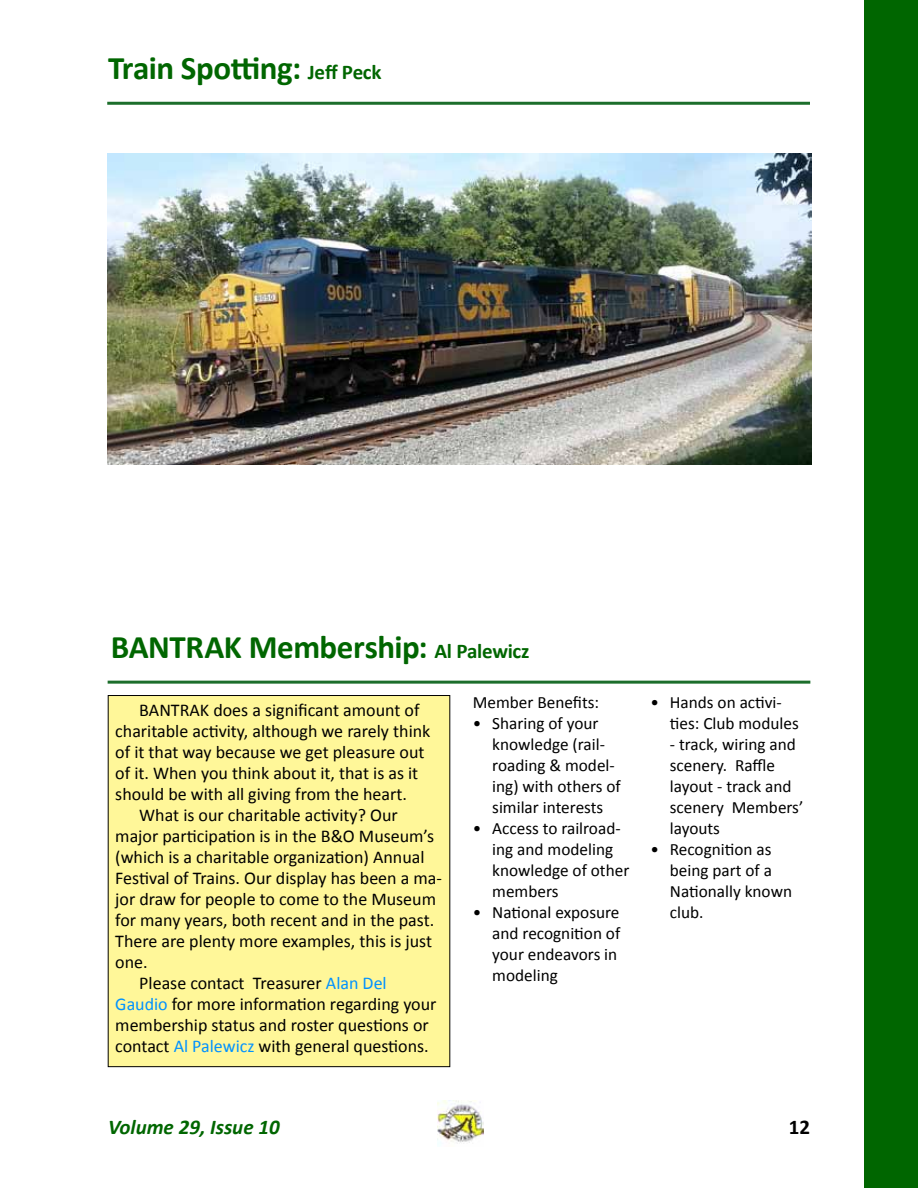
<style>
.page{position:relative;width:918px;height:1188px;background:#fff}
.page>*{position:absolute;margin:0;border:0;box-sizing:border-box;transform-origin:0 0}
.t1{font:700 33px "Calibri";letter-spacing:-.015em;color:#060}
.t2{font:italic 700 21px "Calibri";color:#060}
.t3{font:700 21px "Calibri";color:#000}
.t4{font:18px "Calibri";color:#000}
.t5{font:17.25px/21px "Calibri";color:#000}
.s1{font-size:21px}
.s2{color:#0091ff}
</style>
<div class="page">
<div style="left:864px;top:0;width:54px;height:1188px;background:#060"></div>
<img style="left:438px;top:1101px;width:45px;height:44px">
<hr style="left:107px;top:102px;width:703px;height:3px;background:#1c6e2b">
<hr style="left:108px;top:681px;width:702px;height:3px;background:#1c6e2b">
<div style="left:108px;top:696px;width:342px;height:371px;background:#fff799"></div>
<div style="left:108px;top:695px;width:342px;height:372px;border:1px solid #000"></div>
<img style="left:107px;top:153px;width:705px;height:311px">
<h1 class="t1" style="left:108px;top:47px;width:275px">Train Spotting: <span class="s1">Jeff Peck</span></h1>
<h1 class="t1" style="left:111px;top:626px;width:420px">BANTRAK Membership: <span class="s1">Al Palewicz</span></h1>
<p class="t4" style="left:139px;top:699px;width:282px">BANTRAK does a significant amount of</p>
<p class="t4" style="left:115px;top:720px;width:317px">charitable activity, although we rarely think</p>
<p class="t4" style="left:115px;top:741px;width:311px">of it that way because we get pleasure out</p>
<p class="t4" style="left:115px;top:762px;width:305px">of it. When you think about it, that is as it</p>
<p class="t4" style="left:115px;top:783px;width:293px">should be with all giving from the heart.</p>
<p class="t4" style="left:139px;top:804px;width:260px">What is our charitable activity? Our</p>
<p class="t4" style="left:115px;top:825px;width:320px">major participation is in the B&amp;O Museum’s</p>
<p class="t4" style="left:115px;top:846px;width:311px">(which is a charitable organization) Annual</p>
<p class="t4" style="left:115px;top:867px;width:328px">Festival of Trains. Our display has been a ma-</p>
<p class="t4" style="left:115px;top:888px;width:322px">jor draw for people to come to the Museum</p>
<p class="t4" style="left:115px;top:909px;width:321px">for many years, both recent and in the past.</p>
<p class="t4" style="left:115px;top:930px;width:318px">There are plenty more examples, this is just</p>
<p class="t4" style="left:115px;top:951px;width:34px">one.</p>
<p class="t4" style="left:139px;top:972px;width:249px">Please contact Treasurer <span class="s2">Alan Del</span></p>
<p class="t4" style="left:115px;top:993px;width:323px"><span class="s2">Gaudio</span> for more information regarding your</p>
<p class="t4" style="left:115px;top:1014px;width:315px">membership status and roster questions or</p>
<p class="t4" style="left:115px;top:1035px;width:315px">contact <span class="s2">Al Palewicz</span> with general questions.</p>
<p class="t5" style="left:473px;top:692px;width:128px">Member Benefits:</p>
<p class="t5" style="left:492px;top:713px;width:130px;text-indent:-19px">• Sharing of your knowledge (rail&shy;roading &amp; model&shy;ing) with others of similar interests</p>
<p class="t5" style="left:492px;top:818px;width:139px;text-indent:-19px">• Access to railroad&shy;ing and modeling knowledge of other members</p>
<p class="t5" style="left:492px;top:902px;width:130px;text-indent:-19px">• National exposure and recognition of your endeavors in modeling</p>
<p class="t5" style="left:670px;top:692px;width:130px;text-indent:-19px">• Hands on activi&shy;ties: Club modules</p>
<p class="t5" style="left:670px;top:734px;width:135px">- track, wiring and scenery. Raffle layout - track and scenery Members’ layouts</p>
<p class="t5" style="left:670px;top:839px;width:124px;text-indent:-19px">• Recognition as being part of a<br>Nationally known club.</p>
<p class="t2" style="left:108px;top:1114px;width:173px">Volume 29, Issue 10</p>
<p class="t3" style="left:789px;top:1114px;width:23px">12</p>
</div>
